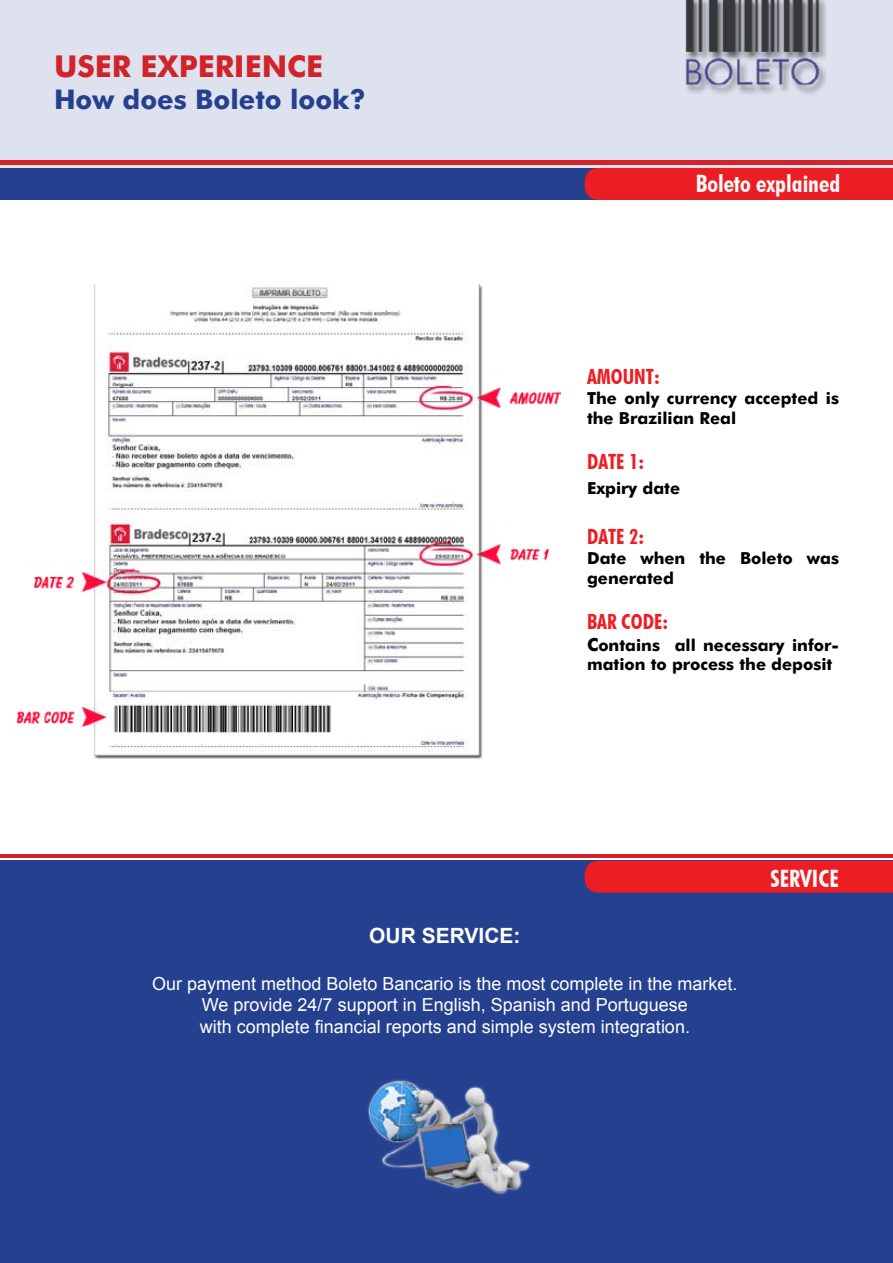
<style>
.page{position:relative;width:893px;height:1263px;background:#fff}
.page>*{position:absolute;margin:0;border:0;box-sizing:border-box;transform-origin:0 0}
.t1{font:700 30px "Futura BT";color:#d2232a}
.t2{font:700 27px "Futura BT";color:#25408f}
.t3{font:700 condensed 24px "Futura BT";color:#fafafa}
.t4{font:700 condensed 21px "Futura BT";color:#ed1d24}
.t5{font:700 21px "Arial";color:#fff}
.t6{font:18px/21.6px "Arial";color:#fff;text-align:center}
.t7{font:700 16.5px/19.8px "Futura BT";color:#000}
.s1{font-size:18px}
</style>
<div class="page">
<div style="left:0;top:0;width:893px;height:168px;background:#dee2ee"></div>
<div style="left:0;top:168px;width:893px;height:32px;background:#25408f"></div>
<div style="left:585px;top:168px;width:308px;height:32px;background:#ed1d24"></div>
<img style="left:16px;top:285px;width:544px;height:473px">
<hr style="left:0;top:161px;width:893px;height:4px;background:#d2232a">
<img style="left:685px;top:0;width:141px;height:94px">
<div style="left:0;top:861px;width:893px;height:402px;background:#25408f"></div>
<div style="left:585px;top:861px;width:308px;height:32px;background:#ed1d24"></div>
<hr style="left:0;top:854px;width:893px;height:3px;background:#d2232a">
<img style="left:367px;top:1079px;width:164px;height:116px">
<h1 class="t1" style="left:54px;top:48px;width:271px">USER EXPERIENCE</h1>
<h2 class="t2" style="left:54px;top:83px;width:313px">How does Boleto look?</h2>
<h3 class="t3" style="left:696px;top:168px;width:146px">Boleto explained</h3>
<p class="t4" style="left:587px;top:364px;width:74px">AMOUNT:</p>
<p class="t7" style="left:587px;top:388px;width:253px">The only currency accepted is the Brazilian Real</p>
<p class="t4" style="left:587px;top:449px;width:59px">DATE 1:</p>
<p class="t7" style="left:587px;top:478px;width:95px">Expiry date</p>
<p class="t4" style="left:587px;top:524px;width:59px">DATE 2:</p>
<p class="t7" style="left:587px;top:548px;width:253px">Date when the Boleto was generated</p>
<p class="t4" style="left:587px;top:609px;width:83px">BAR CODE:</p>
<p class="t7" style="left:587px;top:635px;width:253px"><span class="s1">C</span>ontains all necessary infor&shy;mation to process the deposit</p>
<h3 class="t3" style="left:770px;top:864px;width:70px">SERVICE</h3>
<p class="t5" style="left:369px;top:922px;width:153px">OUR SERVICE:</p>
<p class="t6" style="left:152px;top:973px;width:587px">Our payment method Boleto Bancario is the most complete in the market.<br>We provide 24/7 support in English, Spanish and Portuguese<br>with complete financial reports and simple system integration.</p>
</div>
